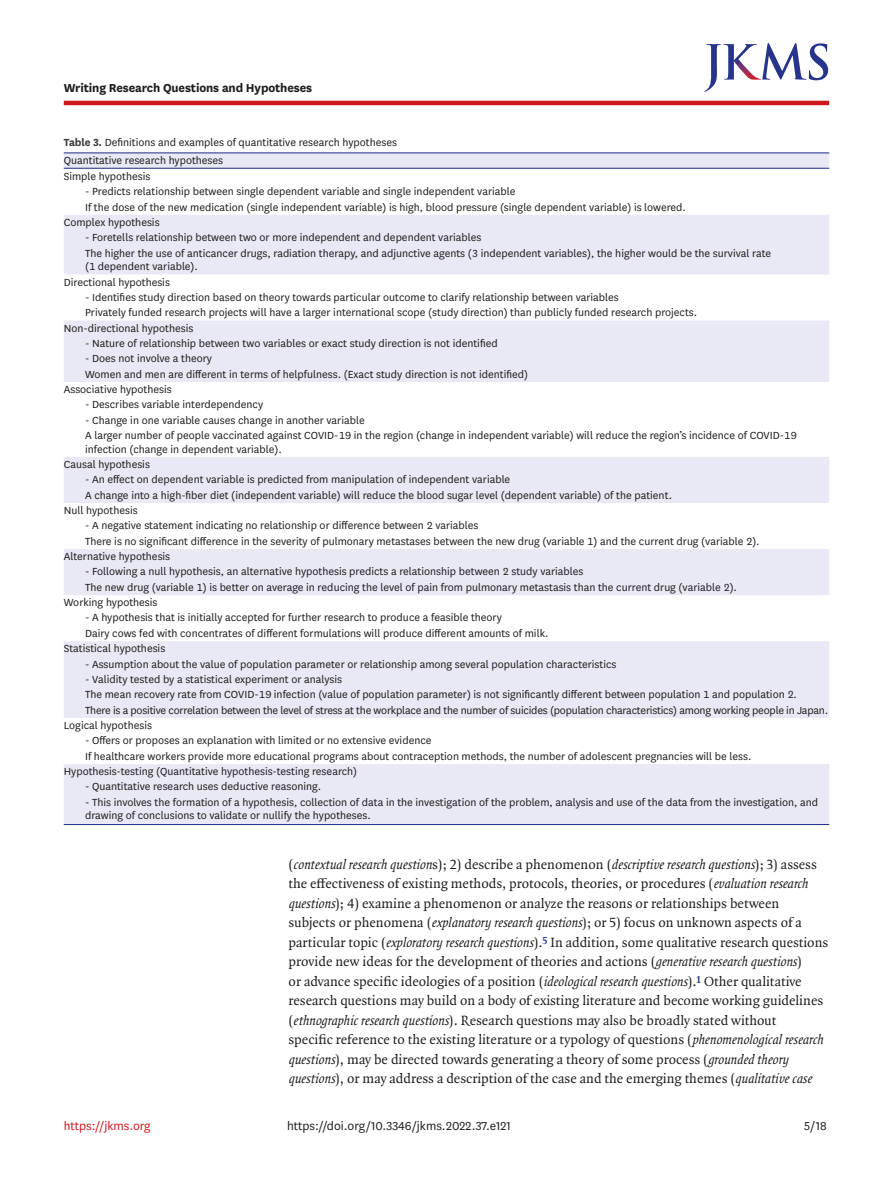
<style>
.page{position:relative;width:893px;height:1191px;background:#fff}
.page>*{position:absolute;margin:0;border:0;box-sizing:border-box;transform-origin:0 0}
.body_p{font:14.25px/19.5px "Quadraat OT";color:#1d1d1b}
.doi_running_footer{font:13.5px "National";color:#1d1d1b}
.alt-title-type{font:700 13.5px "National";letter-spacing:-.01em;color:#1d1d1b}
.t1{font:13.5px "National";color:#cd171a}
.tbody_entry{font:12px/13.5px "National";color:#1d1d1b}
.tbody_entry-2{font:12px "National";letter-spacing:-.02em;color:#1d1d1b}
.table-wrap_caption{font:12px "National";color:#1d1d1b}
.thead_entry{font:12px "National";color:#1d1d1b}
.s1{font-weight:700;color:#3d3d3c}
.s2{font-style:italic}
</style>
<div class="page">
<hr style="left:64px;top:101px;width:765px;height:4px;background:#cd171a">
<svg style="left:704px;top:43px;width:124px;height:49px"></svg>
<svg style="left:64px;top:153px;width:765px;height:671px;fill:#e9e8f5"></svg>
<svg style="left:64px;top:152px;width:21px;height:1px"></svg>
<hr style="left:85px;top:152px;width:744px;height:1px;background:#27348b">
<svg style="left:64px;top:168px;width:21px;height:1px"></svg>
<hr style="left:85px;top:168px;width:744px;height:1px;background:#27348b">
<svg style="left:64px;top:824px;width:21px;height:1px"></svg>
<hr style="left:85px;top:824px;width:744px;height:1px;background:#27348b">
<p class="alt-title-type" style="left:64px;top:78px;width:250px">Writing Research Questions and Hypotheses</p>
<p class="table-wrap_caption" style="left:64px;top:135px;width:335px"><span class="s1">Table 3.</span> Definitions and examples of quantitative research hypotheses</p>
<p class="thead_entry" style="left:64px;top:152px;width:161px">Quantitative research hypotheses</p>
<p class="tbody_entry" style="left:64px;top:169px;width:88px">Simple hypothesis</p>
<p class="tbody_entry" style="left:85px;top:184px;width:432px">- Predicts relationship between single dependent variable and single independent variable</p>
<p class="tbody_entry" style="left:85px;top:200px;width:602px">If the dose of the new medication (single independent variable) is high, blood pressure (single dependent variable) is lowered.</p>
<p class="tbody_entry" style="left:64px;top:215px;width:97px">Complex hypothesis</p>
<p class="tbody_entry" style="left:85px;top:230px;width:398px">- Foretells relationship between two or more independent and dependent variables</p>
<p class="tbody_entry" style="left:85px;top:246px;width:688px">The higher the use of anticancer drugs, radiation therapy, and adjunctive agents (3 independent variables), the higher would be the survival rate (1 dependent variable).</p>
<p class="tbody_entry" style="left:64px;top:274px;width:108px">Directional hypothesis</p>
<p class="tbody_entry" style="left:85px;top:290px;width:535px">- Identifies study direction based on theory towards particular outcome to clarify relationship between variables</p>
<p class="tbody_entry" style="left:85px;top:305px;width:614px">Privately funded research projects will have a larger international scope (study direction) than publicly funded research projects.</p>
<p class="tbody_entry" style="left:64px;top:321px;width:131px">Non-directional hypothesis</p>
<p class="tbody_entry" style="left:85px;top:336px;width:414px">- Nature of relationship between two variables or exact study direction is not identified</p>
<p class="tbody_entry" style="left:85px;top:351px;width:129px">- Does not involve a theory</p>
<p class="tbody_entry" style="left:85px;top:367px;width:445px">Women and men are different in terms of helpfulness. (Exact study direction is not identified)</p>
<p class="tbody_entry" style="left:64px;top:382px;width:109px">Associative hypothesis</p>
<p class="tbody_entry" style="left:85px;top:397px;width:180px">- Describes variable interdependency</p>
<p class="tbody_entry" style="left:85px;top:413px;width:281px">- Change in one variable causes change in another variable</p>
<p class="tbody_entry" style="left:85px;top:428px;width:714px">A larger number of people vaccinated against COVID-19 in the region (change in independent variable) will reduce the region’s incidence of COVID-19 infection (change in dependent variable).</p>
<p class="tbody_entry" style="left:64px;top:457px;width:88px">Causal hypothesis</p>
<p class="tbody_entry" style="left:85px;top:472px;width:427px">- An effect on dependent variable is predicted from manipulation of independent variable</p>
<p class="tbody_entry" style="left:85px;top:487px;width:589px">A change into a high-fiber diet (independent variable) will reduce the blood sugar level (dependent variable) of the patient.</p>
<p class="tbody_entry" style="left:64px;top:503px;width:75px">Null hypothesis</p>
<p class="tbody_entry" style="left:85px;top:518px;width:395px">- A negative statement indicating no relationship or difference between 2 variables</p>
<p class="tbody_entry" style="left:85px;top:534px;width:676px">There is no significant difference in the severity of pulmonary metastases between the new drug (variable 1) and the current drug (variable 2).</p>
<p class="tbody_entry" style="left:64px;top:549px;width:108px">Alternative hypothesis</p>
<p class="tbody_entry" style="left:85px;top:564px;width:500px">- Following a null hypothesis, an alternative hypothesis predicts a relationship between 2 study variables</p>
<p class="tbody_entry" style="left:85px;top:580px;width:653px">The new drug (variable 1) is better on average in reducing the level of pain from pulmonary metastasis than the current drug (variable 2).</p>
<p class="tbody_entry" style="left:64px;top:595px;width:95px">Working hypothesis</p>
<p class="tbody_entry" style="left:85px;top:610px;width:418px">- A hypothesis that is initially accepted for further research to produce a feasible theory</p>
<p class="tbody_entry" style="left:85px;top:626px;width:465px">Dairy cows fed with concentrates of different formulations will produce different amounts of milk.</p>
<p class="tbody_entry" style="left:64px;top:641px;width:103px">Statistical hypothesis</p>
<p class="tbody_entry" style="left:85px;top:656px;width:533px">- Assumption about the value of population parameter or relationship among several population characteristics</p>
<p class="tbody_entry" style="left:85px;top:672px;width:258px">- Validity tested by a statistical experiment or analysis</p>
<p class="tbody_entry" style="left:85px;top:687px;width:713px">The mean recovery rate from COVID-19 infection (value of population parameter) is not significantly different between population 1 and population 2.</p>
<p class="tbody_entry-2" style="left:85px;top:702px;width:745px">There is a positive correlation between the level of stress at the workplace and the number of suicides (population characteristics) among working people in Japan.</p>
<p class="tbody_entry" style="left:64px;top:718px;width:90px">Logical hypothesis</p>
<p class="tbody_entry" style="left:85px;top:733px;width:348px">- Offers or proposes an explanation with limited or no extensive evidence</p>
<p class="tbody_entry" style="left:85px;top:748px;width:668px">If healthcare workers provide more educational programs about contraception methods, the number of adolescent pregnancies will be less.</p>
<p class="tbody_entry" style="left:64px;top:764px;width:295px">Hypothesis-testing (Quantitative hypothesis-testing research)</p>
<p class="tbody_entry" style="left:85px;top:779px;width:238px">- Quantitative research uses deductive reasoning.</p>
<p class="tbody_entry" style="left:85px;top:794px;width:735px">- This involves the formation of a hypothesis, collection of data in the investigation of the problem, analysis and use of the data from the investigation, and drawing of conclusions to validate or nullify the hypotheses.</p>
<p class="body_p" style="left:289px;top:854px;width:541px">( <span class="s2">contextualresearch question</span>s ) ; 2 ) d e s c r i b e a p h e n o m e n o n ( <span class="s2">descriptiveresearch questions</span>) ; 3 ) a s s e s s the effectiveness of existing methods, protocols, theories, or procedures (<span class="s2">evaluation research questions</span>); 4) examine a phenomenon or analyze the reasons or relationships between subjects or phenomena (<span class="s2">explanatory research questions</span>); or 5) focus on unknown aspects of a particular topic (<span class="s2">exploratory research questions</span>).<sup>5</sup> In addition, some qualitative research questions provide new ideas for the development of theories and actions (<span class="s2">generativeresearch questions</span>)<br>or advance specific ideologies of a position (<span class="s2">ideologicalresearch questions</span>).<sup>1</sup> Other qualitative research questions may build on a body of existing literature and become working guidelines (<span class="s2">ethnographicresearch questions</span>). Research questions may also be broadly stated without<br>specific reference to the existing literature or a typology of questions (<span class="s2">phenomenologicalresearch questions</span>), may be directed towards generating a theory of some process (<span class="s2">groundedtheory questions</span>), or may address a description of the case and the emerging themes (<span class="s2">qualitativecase</span></p>
<p class="doi_running_footer" style="left:804px;top:1116px;width:24px">5/18</p>
<p class="t1" style="left:64px;top:1116px;width:88px">https://jkms.org</p>
<p class="doi_running_footer" style="left:287px;top:1116px;width:225px">https://doi.org/10.3346/jkms.2022.37.e121</p>
</div>
